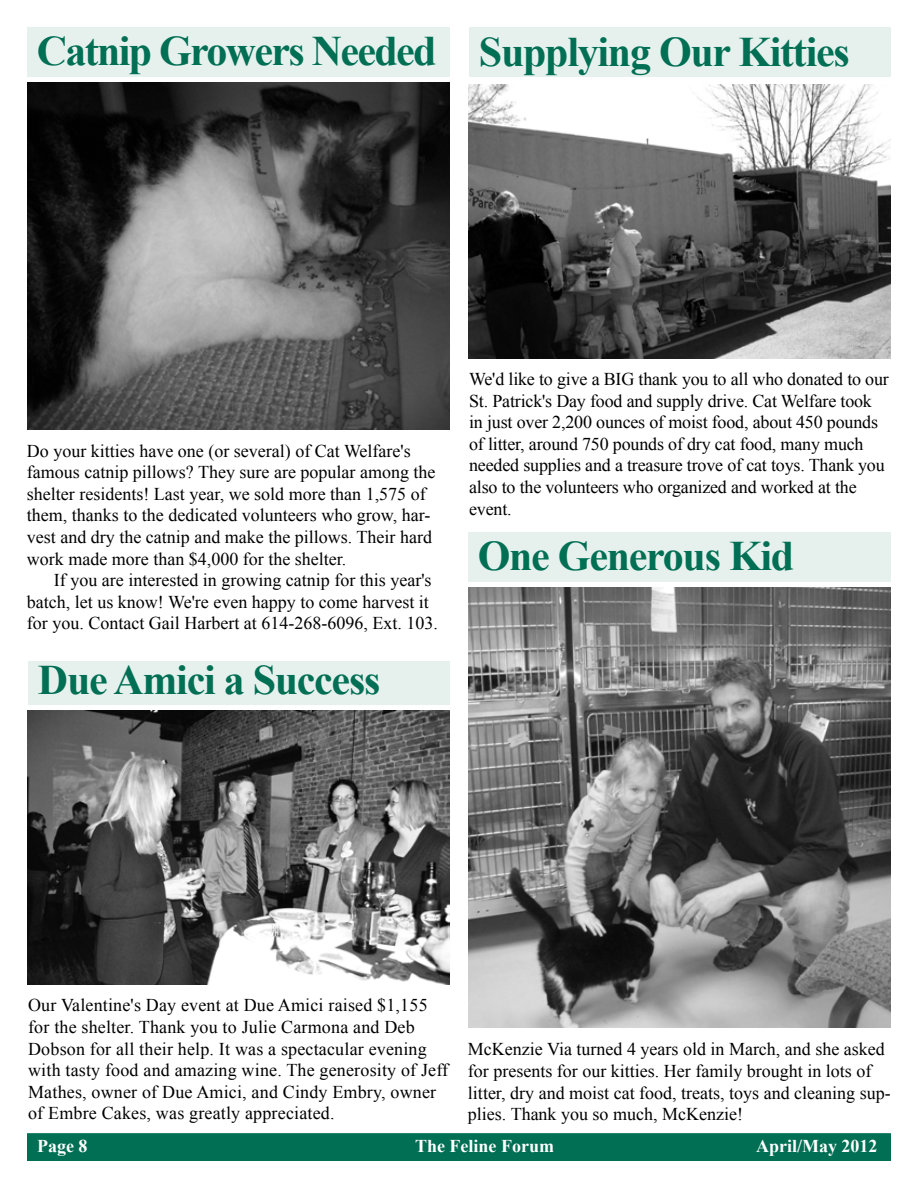
<style>
.page{position:relative;width:918px;height:1188px;background:#fff}
.page>*{position:absolute;margin:0;border:0;box-sizing:border-box;transform-origin:0 0}
.t1{font:700 42px "Times New Roman";letter-spacing:-.03em;color:#006f53}
.t2{font:18px/21.6px "Times New Roman";color:#000}
.t3{font:700 18px "Times New Roman";color:#fff}
</style>
<div class="page">
<div style="left:27px;top:1133px;width:864px;height:28px;background:#006f53;border:2px solid #006f53"></div>
<img style="left:27px;top:82px;width:423px;height:347px">
<img style="left:27px;top:711px;width:423px;height:274px">
<img style="left:468px;top:84px;width:423px;height:275px">
<img style="left:468px;top:587px;width:423px;height:441px">
<div style="left:27px;top:27px;width:423px;height:50px;background:#e6f1ee"></div>
<div style="left:28px;top:661px;width:422px;height:43px;background:#e6f1ee"></div>
<div style="left:469px;top:27px;width:422px;height:50px;background:#e6f1ee"></div>
<div style="left:468px;top:532px;width:423px;height:50px;background:#e6f1ee"></div>
<h1 class="t1" style="left:37px;top:22px;width:401px">Catnip Growers Needed</h1>
<h1 class="t1" style="left:479px;top:23px;width:372px">Supplying Our Kitties</h1>
<p class="t2" style="left:27px;top:440px;width:410px">Do your kitties have one (or several) of Cat Welfare's famous catnip pillows? They sure are popular among the shelter residents! Last year, we sold more than 1,575 of them, thanks to the dedicated volunteers who grow, har&shy;vest and dry the catnip and make the pillows. Their hard work made more than $4,000 for the shelter.</p>
<p class="t2" style="left:27px;top:569px;width:412px;text-indent:27px">If you are interested in growing catnip for this year's batch, let us know! We're even happy to come harvest it for you. Contact Gail Harbert at 614-268-6096, Ext. 103.</p>
<h1 class="t1" style="left:38px;top:651px;width:344px">Due Amici a Success</h1>
<p class="t2" style="left:469px;top:368px;width:421px">We'd like to give a BIG thank you to all who donated to our St. Patrick's Day food and supply drive. Cat Welfare took in just over 2,200 ounces of moist food, about 450 pounds of litter, around 750 pounds of dry cat food, many much needed supplies and a treasure trove of cat toys. Thank you also to the volunteers who organized and worked at the event.</p>
<h1 class="t1" style="left:478px;top:526px;width:318px">One Generous Kid</h1>
<p class="t2" style="left:28px;top:994px;width:422px">Our Valentine's Day event at Due Amici raised $1,155 for the shelter. Thank you to Julie Carmona and Deb Dobson for all their help. It was a spectacular evening with tasty food and amazing wine. The generosity of Jeff Mathes, owner of Due Amici, and Cindy Embry, owner of Embre Cakes, was greatly appreciated.</p>
<p class="t2" style="left:468px;top:1038px;width:424px">McKenzie Via turned 4 years old in March, and she asked for presents for our kitties. Her family brought in lots of litter, dry and moist cat food, treats, toys and cleaning sup&shy;plies. Thank you so much, McKenzie!</p>
<p class="t3" style="left:37px;top:1133px;width:52px">Page 8</p>
<p class="t3" style="left:415px;top:1133px;width:140px">The Feline Forum</p>
<p class="t3" style="left:756px;top:1133px;width:123px">April/May 2012</p>
</div>
